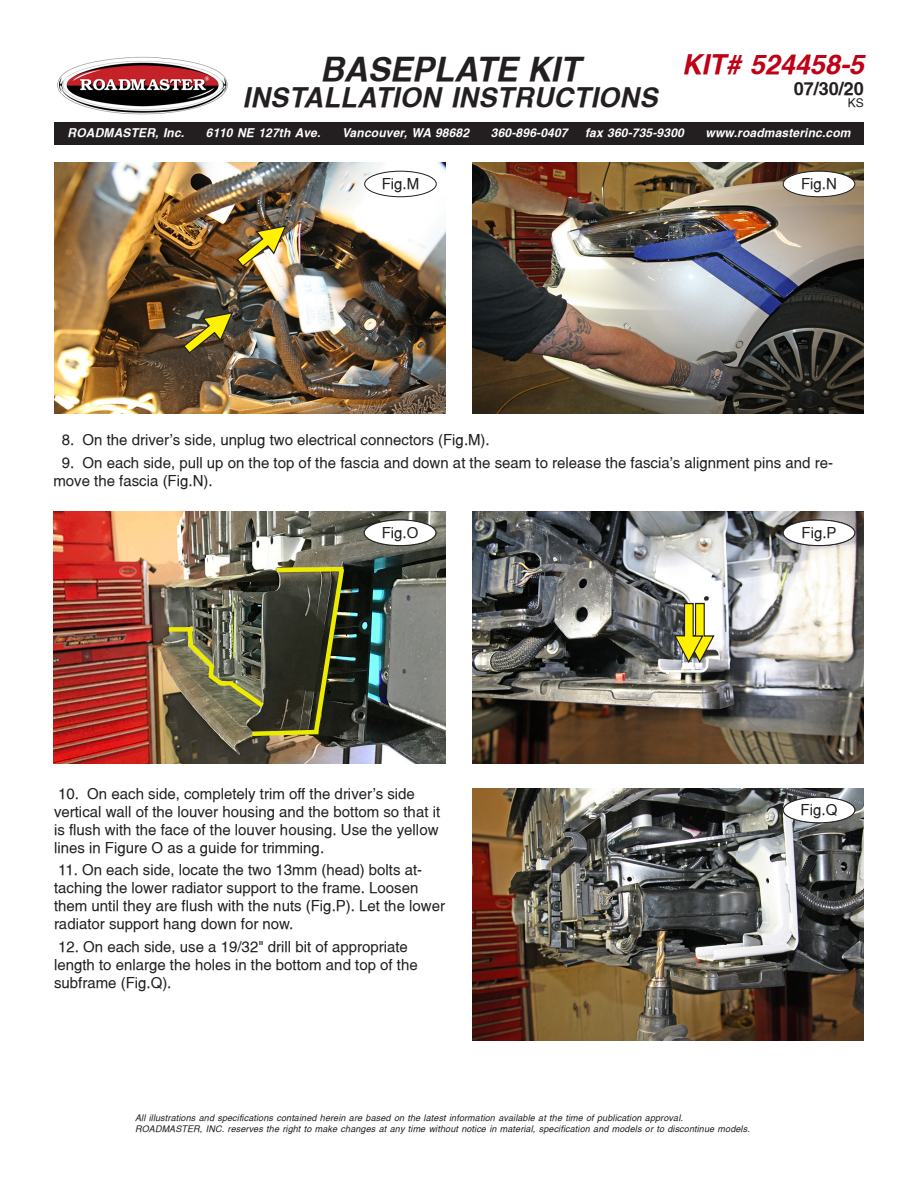
<style>
.page{position:relative;width:918px;height:1188px;background:#fff}
.page>*{position:absolute;margin:0;border:0;box-sizing:border-box;transform-origin:0 0}
.t1{font:italic 700 33px "Switzerland";color:#231f20}
.t2{font:italic 700 27px "Switzerland";letter-spacing:.015em;color:#231f20}
.t3{font:italic 700 27px "Switzerland";color:#bf0015}
.t4{font:700 18px "Switzerland";color:#231f20}
.Helv_10pt{font:15px/18px "Switzerland";color:#231f20}
.t5{font:italic 700 12px "Switzerland";letter-spacing:.015em;color:#fff}
.t6{font:12px "Switzerland";color:#231f20}
.Helv_10pt-2{font:italic 9px/10.5px "Switzerland";letter-spacing:.015em;color:#231f20}
</style>
<div class="page">
<div style="left:54px;top:122px;width:810px;height:23px;background:#231f20"></div>
<img style="left:57px;top:56px;width:171px;height:59px">
<img style="left:54px;top:512px;width:391px;height:252px">
<div style="left:364px;top:520px;width:72px;height:26px;background:#fff;border-radius:50%"></div>
<div style="left:364px;top:520px;width:72px;height:26px;border:1px solid #231f20;border-radius:50%"></div>
<img style="left:472px;top:512px;width:392px;height:252px">
<div style="left:783px;top:520px;width:72px;height:26px;background:#fff;border-radius:50%"></div>
<div style="left:783px;top:520px;width:72px;height:26px;border:1px solid #231f20;border-radius:50%"></div>
<img style="left:472px;top:789px;width:392px;height:252px">
<div style="left:783px;top:797px;width:72px;height:26px;background:#fff;border-radius:50%"></div>
<div style="left:783px;top:797px;width:72px;height:26px;border:1px solid #231f20;border-radius:50%"></div>
<div style="left:169px;top:627px;width:24px;height:5px;background:#eceb00"></div>
<img style="left:183px;top:564px;width:165px;height:174px">
<img style="left:54px;top:162px;width:392px;height:252px">
<div style="left:365px;top:171px;width:71px;height:26px;background:#fff;border-radius:50%"></div>
<div style="left:364px;top:171px;width:72px;height:26px;border:1px solid #231f20;border-radius:50%"></div>
<img style="left:472px;top:162px;width:392px;height:252px">
<div style="left:783px;top:171px;width:72px;height:26px;background:#fff;border-radius:50%"></div>
<div style="left:783px;top:171px;width:72px;height:26px;border:1px solid #231f20;border-radius:50%"></div>
<img style="left:229px;top:213px;width:68px;height:63px">
<img style="left:176px;top:299px;width:68px;height:64px">
<svg style="left:673px;top:602px;width:43px;height:62px"></svg>
<h1 class="t1" style="left:320px;top:50px;width:261px">BASEPLATE KIT</h1>
<h2 class="t2" style="left:243px;top:82px;width:417px">INSTALLATION INSTRUCTIONS</h2>
<h2 class="t3" style="left:682px;top:49px;width:184px">KIT# 524458-5</h2>
<p class="t4" style="left:794px;top:78px;width:72px">07/30/20</p>
<p class="t6" style="left:848px;top:96px;width:18px">KS</p>
<p class="t5" style="left:68px;top:125px;width:118px">ROADMASTER, Inc.</p>
<p class="t5" style="left:206px;top:125px;width:116px">6110 NE 127th Ave.</p>
<p class="t5" style="left:342px;top:125px;width:129px">Vancouver, WA 98682</p>
<p class="t5" style="left:491px;top:125px;width:78px">360-896-0407</p>
<p class="t5" style="left:585px;top:125px;width:100px">fax 360-735-9300</p>
<p class="t5" style="left:706px;top:125px;width:146px">www.roadmasterinc.com</p>
<p class="Helv_10pt" style="left:382px;top:175px;width:39px">Fig.M</p>
<p class="Helv_10pt" style="left:801px;top:175px;width:37px">Fig.N</p>
<p class="Helv_10pt" style="left:62px;top:431px;width:430px">8. On the driver's side, unplug two electrical connectors (Fig.M).</p>
<p class="Helv_10pt" style="left:53px;top:453px;width:781px;text-indent:8px">9. On each side, pull up on the top of the fascia and down at the seam to release the fascia's alignment pins and re&shy;move the fascia (Fig.N).</p>
<p class="Helv_10pt" style="left:382px;top:524px;width:38px">Fig.O</p>
<p class="Helv_10pt" style="left:407px;top:524px;width:12px">R</p>
<p class="Helv_10pt" style="left:801px;top:524px;width:37px">Fig.R</p>
<p class="Helv_10pt" style="left:827px;top:524px;width:12px">P</p>
<p class="Helv_10pt" style="left:54px;top:785px;width:388px">10. On each side, completely trim off the driver's side vertical wall of the louver housing and the bottom so that it is flush with the face of the louver housing. Use the yellow lines in Figure O as a guide for trimming.</p>
<p class="Helv_10pt" style="left:54px;top:861px;width:393px">11. On each side, locate the two 13mm (head) bolts at&shy;taching the lower radiator support to the frame. Loosen them until they are flush with the nuts (Fig.P). Let the lower radiator support hang down for now.</p>
<p class="Helv_10pt" style="left:54px;top:938px;width:365px">12. On each side, use a 19/32" drill bit of appropriate length to enlarge the holes in the bottom and top of the subframe (Fig.Q).</p>
<p class="Helv_10pt-2" style="left:135px;top:1113px;width:616px">All illustrations and specifications contained herein are based on the latest information available at the time of publication approval.<br>ROADMASTER, INC. reserves the right to make changes at any time without notice in material, specification and models or to discontinue models.</p>
<p class="Helv_10pt" style="left:801px;top:801px;width:38px">Fig.Q</p>
<p class="Helv_10pt" style="left:826px;top:801px;width:12px">R</p>
</div>
